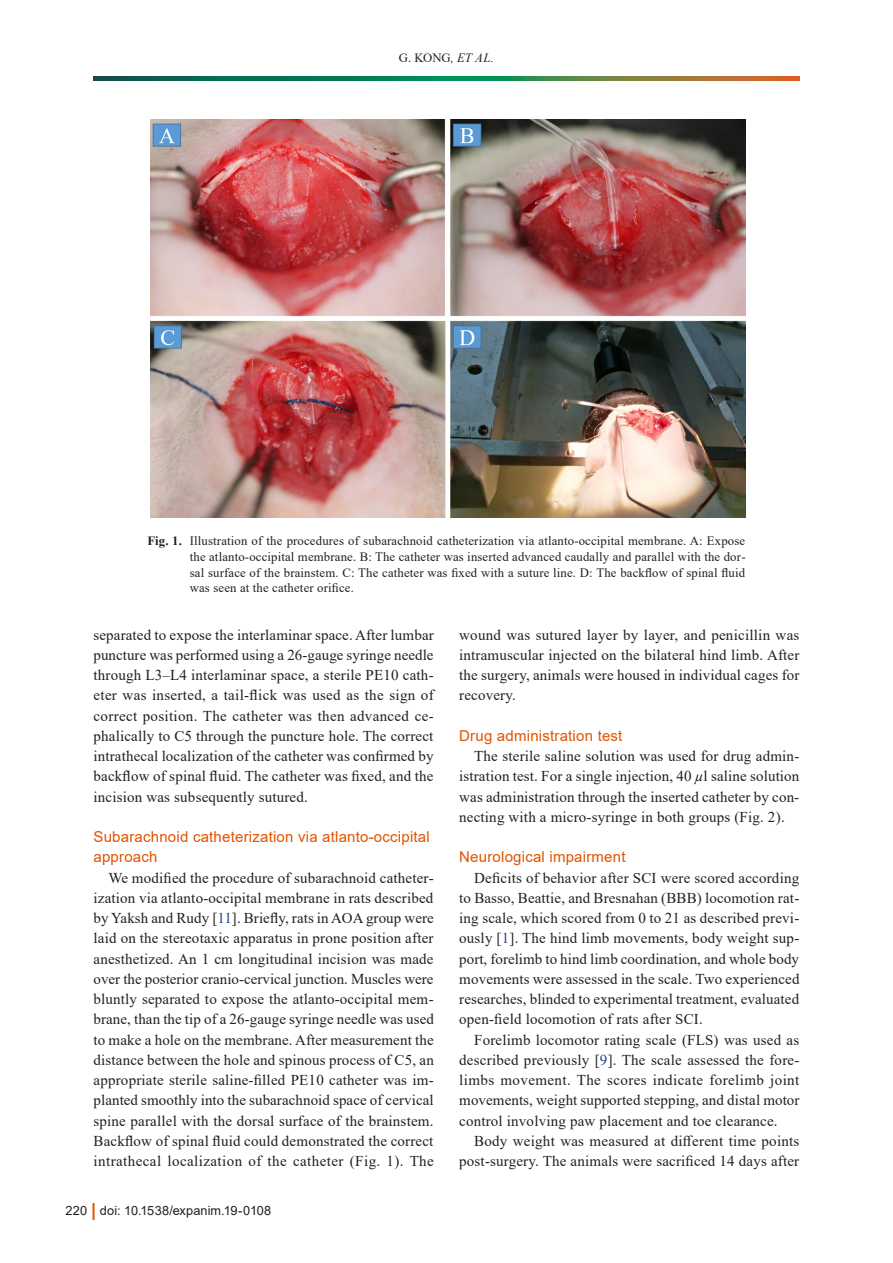
<style>
.page{position:relative;width:893px;height:1263px;background:#fff}
.page>*{position:absolute;margin:0;border:0;box-sizing:border-box;transform-origin:0 0}
.t1{font:15px/20.2px "Times New Roman";letter-spacing:.01em;color:#231f20;text-align:justify}
.t2{font:15px/20.2px "Arial";letter-spacing:.015em;color:#e15400}
.t3{font:12.75px/15.8px "Times New Roman";letter-spacing:.01em;color:#231f20;text-align:justify}
.t4{font:12.75px "Arial";letter-spacing:.005em;color:#231f20}
.s1{font-style:italic}
.s2{font-weight:700}
.s3{color:#253f8e}
.s4{font-weight:700;font-size:18px;color:#e15400}
</style>
<div class="page">
<svg style="left:94px;top:77px;width:705px;height:4px;background:#3a784a"></svg>
<img style="left:150px;top:119px;width:596px;height:398px">
<p class="t3" style="left:399px;top:49px;width:97px">G. KONG<span class="s1">, ET AL.</span></p>
<p class="t3" style="left:190px;top:532px;width:557px;text-indent:-42px"><span class="s2">Fig. 1.</span> Illustration of the procedures of subarachnoid catheterization via atlanto-occipital membrane. A: Expose the atlanto-occipital membrane. B: The catheter was inserted advanced caudally and parallel with the dor&shy;sal surface of the brainstem. C: The catheter was fixed with a suture line. D: The backflow of spinal fluid was seen at the catheter orifice.</p>
<p class="t1" style="left:94px;top:624px;width:342px">separated to expose the interlaminar space. After lumbar puncture was performed using a 26-gauge syringe needle through L3–L4 interlaminar space, a sterile PE10 cath&shy;eter was inserted, a tail-flick was used as the sign of correct position. The catheter was then advanced ce&shy;phalically to C5 through the puncture hole. The correct intrathecal localization of the catheter was confirmed by backflow of spinal fluid. The catheter was fixed, and the incision was subsequently sutured.</p>
<p class="t2" style="left:94px;top:826px;width:338px">Subarachnoid catheterization via atlanto-occipital approach</p>
<p class="t1" style="left:94px;top:867px;width:342px;text-indent:15px">We modified the procedure of subarachnoid catheter&shy;ization via atlanto-occipital membrane in rats described by Yaksh and Rudy [<span class="s3">11</span>]. Briefly, rats in AOA group were laid on the stereotaxic apparatus in prone position after anesthetized. An 1 cm longitudinal incision was made over the posterior cranio-cervical junction. Muscles were bluntly separated to expose the atlanto-occipital mem&shy;brane, than the tip of a 26-gauge syringe needle was used to make a hole on the membrane. After measurement the distance between the hole and spinous process of C5, an appropriate sterile saline-filled PE10 catheter was im&shy;planted smoothly into the subarachnoid space of cervical spine parallel with the dorsal surface of the brainstem.<br>Backflow of spinal fluid could demonstrated the correct intrathecal localization of the catheter (Fig. 1). The</p>
<p class="t4" style="left:65px;top:1202px;width:207px">220 <span class="s4">|</span> doi: 10.1538/expanim.19-0108</p>
<p class="t1" style="left:459px;top:624px;width:342px">wound was sutured layer by layer, and penicillin was intramuscular injected on the bilateral hind limb. After the surgery, animals were housed in individual cages for recovery.</p>
<p class="t2" style="left:459px;top:725px;width:165px">Drug administration test</p>
<p class="t1" style="left:459px;top:745px;width:342px;text-indent:15px">The sterile saline solution was used for drug admin&shy;istration test. For a single injection, 40 <span class="s1">µ</span>l saline solution was administration through the inserted catheter by con&shy;necting with a micro-syringe in both groups (Fig. 2).</p>
<p class="t2" style="left:459px;top:847px;width:168px">Neurological impairment</p>
<p class="t1" style="left:459px;top:867px;width:342px;text-indent:15px">Deficits of behavior after SCI were scored according to Basso, Beattie, and Bresnahan (BBB) locomotion rat&shy;ing scale, which scored from 0 to 21 as described previ&shy;ously [<span class="s3">1</span>]. The hind limb movements, body weight sup&shy;port, forelimb to hind limb coordination, and whole body movements were assessed in the scale. Two experienced researches, blinded to experimental treatment, evaluated open-field locomotion of rats after SCI.</p>
<p class="t1" style="left:459px;top:1029px;width:342px;text-indent:15px">Forelimb locomotor rating scale (FLS) was used as described previously [<span class="s3">9</span>]. The scale assessed the fore&shy;limbs movement. The scores indicate forelimb joint movements, weight supported stepping, and distal motor control involving paw placement and toe clearance.</p>
<p class="t1" style="left:459px;top:1130px;width:342px;text-align:right">Body weight was measured at different time points post-surgery. The animals were sacrificed 14 days after</p>
</div>
